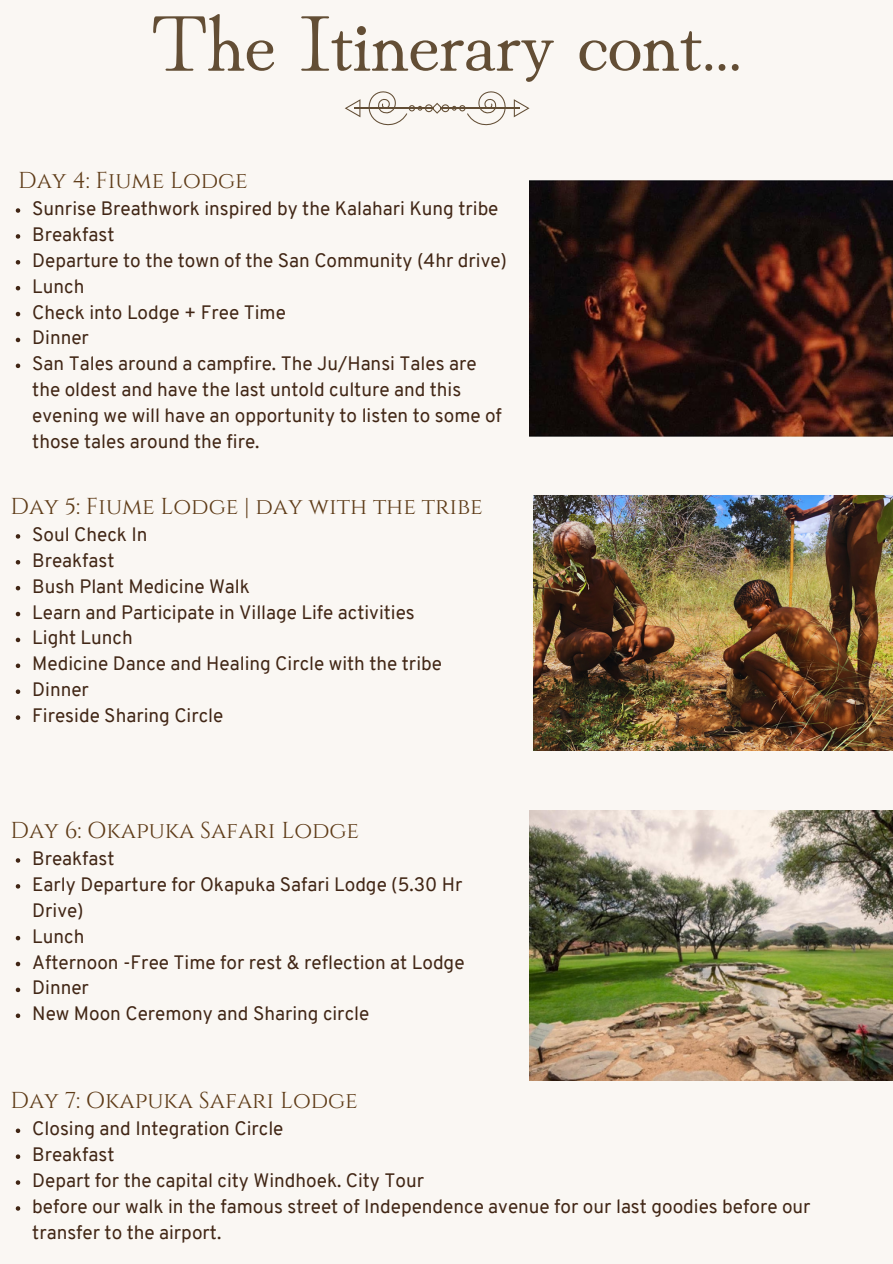
<style>
.page{position:relative;width:893px;height:1264px;background:#fff}
.page>*{position:absolute;margin:0;border:0;box-sizing:border-box;transform-origin:0 0}
.t1{font:80.1px "Hina Mincho";color:#634e35}
.t2{font:22.95px "Cinzel";color:#5e3b17}
.t3{font:18.9px/25.8px "Overpass";color:#412615}
</style>
<div class="page">
<div style="left:0;top:0;width:892px;height:1263px;background:#faf7f3"></div>
<img style="left:529px;top:181px;width:363px;height:255px">
<img style="left:533px;top:495px;width:359px;height:256px">
<hr style="left:354px;top:108px;width:80px;height:1px;background:#634e35">
<svg style="left:345px;top:99px;width:15px;height:18px"></svg>
<hr style="left:440px;top:108px;width:80px;height:1px;background:#634e35">
<svg style="left:513px;top:99px;width:16px;height:18px"></svg>
<svg style="left:368px;top:91px;width:138px;height:34px"></svg>
<img style="left:529px;top:810px;width:363px;height:270px">
<svg style="left:16px;top:208px;width:4px;height:5px"></svg>
<svg style="left:16px;top:234px;width:4px;height:5px"></svg>
<svg style="left:16px;top:260px;width:4px;height:4px"></svg>
<svg style="left:16px;top:286px;width:4px;height:4px"></svg>
<svg style="left:16px;top:312px;width:4px;height:4px"></svg>
<svg style="left:16px;top:338px;width:4px;height:4px"></svg>
<svg style="left:16px;top:363px;width:4px;height:5px"></svg>
<svg style="left:16px;top:534px;width:4px;height:4px"></svg>
<svg style="left:16px;top:560px;width:4px;height:4px"></svg>
<svg style="left:16px;top:586px;width:4px;height:4px"></svg>
<svg style="left:16px;top:612px;width:4px;height:4px"></svg>
<svg style="left:16px;top:637px;width:4px;height:5px"></svg>
<svg style="left:16px;top:663px;width:4px;height:5px"></svg>
<svg style="left:16px;top:689px;width:4px;height:5px"></svg>
<svg style="left:16px;top:715px;width:4px;height:5px"></svg>
<svg style="left:16px;top:858px;width:4px;height:4px"></svg>
<svg style="left:16px;top:884px;width:4px;height:4px"></svg>
<svg style="left:16px;top:935px;width:4px;height:5px"></svg>
<svg style="left:16px;top:961px;width:4px;height:5px"></svg>
<svg style="left:16px;top:987px;width:4px;height:5px"></svg>
<svg style="left:16px;top:1013px;width:4px;height:5px"></svg>
<svg style="left:16px;top:1128px;width:4px;height:4px"></svg>
<svg style="left:16px;top:1154px;width:4px;height:4px"></svg>
<svg style="left:16px;top:1180px;width:4px;height:4px"></svg>
<svg style="left:16px;top:1206px;width:4px;height:4px"></svg>
<p class="t1" style="left:152px;top:-22px;width:591px">The Itinerary cont...</p>
<p class="t2" style="left:18px;top:165px;width:231px">Day 4: Fiume Lodge</p>
<p class="t3" style="left:32px;top:197px;width:467px">Sunrise Breathwork inspired by the Kalahari Kung tribe</p>
<p class="t3" style="left:32px;top:223px;width:84px">Breakfast</p>
<p class="t3" style="left:32px;top:249px;width:476px">Departure to the town of the San Community (4hr drive)</p>
<p class="t3" style="left:32px;top:275px;width:54px">Lunch</p>
<p class="t3" style="left:32px;top:301px;width:255px">Check into Lodge + Free Time</p>
<p class="t3" style="left:32px;top:327px;width:58px">Dinner</p>
<p class="t3" style="left:32px;top:353px;width:471px">San Tales around a campfire. The Ju/Hansi Tales are the oldest and have the last untold culture and this evening we will have an opportunity to listen to some of those tales around the fire.</p>
<p class="t2" style="left:11px;top:491px;width:473px">Day 5: Fiume Lodge | day with the tribe</p>
<p class="t3" style="left:32px;top:523px;width:117px">Soul Check In</p>
<p class="t3" style="left:32px;top:549px;width:84px">Breakfast</p>
<p class="t3" style="left:32px;top:575px;width:219px">Bush Plant Medicine Walk</p>
<p class="t3" style="left:32px;top:601px;width:384px">Learn and Participate in Village Life activities</p>
<p class="t3" style="left:32px;top:627px;width:102px">Light Lunch</p>
<p class="t3" style="left:32px;top:652px;width:411px">Medicine Dance and Healing Circle with the tribe</p>
<p class="t3" style="left:32px;top:678px;width:58px">Dinner</p>
<p class="t3" style="left:32px;top:704px;width:193px">Fireside Sharing Circle</p>
<p class="t2" style="left:11px;top:815px;width:350px">Day 6: Okapuka Safari Lodge</p>
<p class="t3" style="left:32px;top:847px;width:84px">Breakfast</p>
<p class="t3" style="left:32px;top:873px;width:431px">Early Departure for Okapuka Safari Lodge (5.30 Hr<br>Drive)</p>
<p class="t3" style="left:32px;top:925px;width:54px">Lunch</p>
<p class="t3" style="left:32px;top:950px;width:434px">Afternoon -Free Time for rest &amp; reflection at Lodge</p>
<p class="t3" style="left:32px;top:976px;width:58px">Dinner</p>
<p class="t3" style="left:32px;top:1002px;width:338px">New Moon Ceremony and Sharing circle</p>
<p class="t2" style="left:11px;top:1085px;width:349px">Day 7: Okapuka Safari Lodge</p>
<p class="t3" style="left:32px;top:1117px;width:253px">Closing and Integration Circle</p>
<p class="t3" style="left:32px;top:1143px;width:84px">Breakfast</p>
<p class="t3" style="left:32px;top:1169px;width:393px">Depart for the capital city Windhoek. City Tour</p>
<p class="t3" style="left:32px;top:1195px;width:779px">before our walk in the famous street of Independence avenue for our last goodies before our transfer to the airport.</p>
</div>
